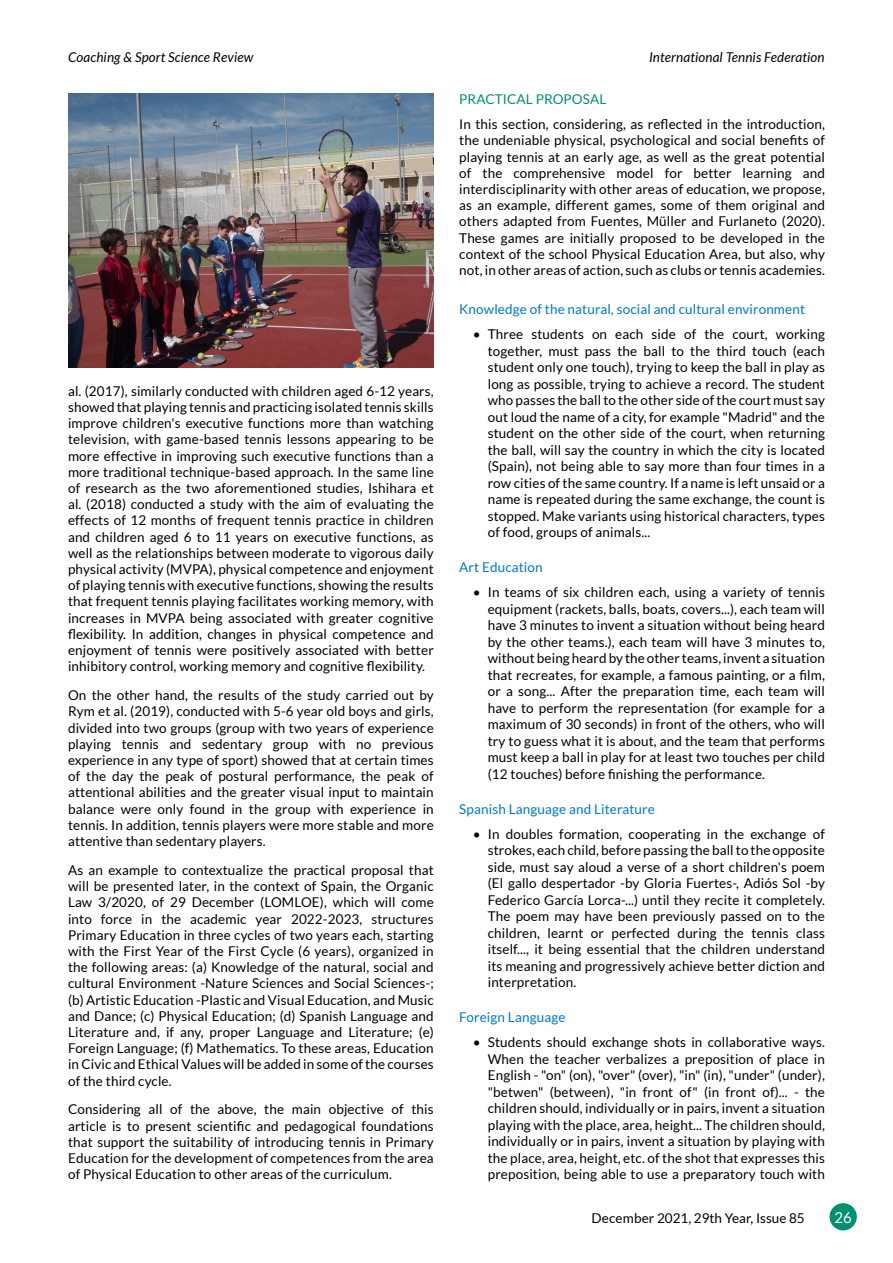
<style>
.page{position:relative;width:893px;height:1263px;background:#fff}
.page>*{position:absolute;margin:0;border:0;box-sizing:border-box;transform-origin:0 0}
.t1{font:15px "Lato";color:#fff}
.t2{font:13.5px/16.2px "Lato";letter-spacing:.01em;color:#000;text-align:justify}
.t3{font:13.5px "Lato";letter-spacing:.01em;color:#007ac3}
.t4{font:italic 13.5px "Lato";letter-spacing:.01em;color:#000}
.t5{font:13.5px "Lato";letter-spacing:.01em;color:#008f70}
</style>
<div class="page">
<div style="left:829px;top:1203px;width:28px;height:27px;background:#008f70;border-radius:50%"></div>
<img style="left:68px;top:94px;width:366px;height:274px">
<p class="t4" style="left:68px;top:50px;width:187px">Coaching &amp; Sport Science Review</p>
<p class="t4" style="left:649px;top:50px;width:177px">International Tennis Federation</p>
<p class="t2" style="left:68px;top:383px;width:367px">al. (2017), similarly conducted with children aged 6-12 years, showed that playing tennis and practicing isolated tennis skills improve children's executive functions more than watching television, with game-based tennis lessons appearing to be more effective in improving such executive functions than a more traditional technique-based approach. In the same line of research as the two aforementioned studies, Ishihara et al. (2018) conducted a study with the aim of evaluating the effects of 12 months of frequent tennis practice in children and children aged 6 to 11 years on executive functions, as well as the relationships between moderate to vigorous daily physical activity (MVPA), physical competence and enjoyment of playing tennis with executive functions, showing the results that frequent tennis playing facilitates working memory, with increases in MVPA being associated with greater cognitive flexibility. In addition, changes in physical competence and enjoyment of tennis were positively associated with better inhibitory control, working memory and cognitive flexibility.</p>
<p class="t2" style="left:68px;top:687px;width:367px">On the other hand, the results of the study carried out by Rym et al. (2019), conducted with 5-6 year old boys and girls, divided into two groups (group with two years of experience playing tennis and sedentary group with no previous experience in any type of sport) showed that at certain times of the day the peak of postural performance, the peak of attentional abilities and the greater visual input to maintain balance were only found in the group with experience in tennis. In addition, tennis players were more stable and more attentive than sedentary players.</p>
<p class="t2" style="left:68px;top:862px;width:367px">As an example to contextualize the practical proposal that will be presented later, in the context of Spain, the Organic Law 3/2020, of 29 December (LOMLOE), which will come into force in the academic year 2022-2023, structures Primary Education in three cycles of two years each, starting with the First Year of the First Cycle (6 years), organized in the following areas: (a) Knowledge of the natural, social and cultural Environment -Nature Sciences and Social Sciences-; (b) Artistic Education -Plastic and Visual Education, and Music and Dance; (c) Physical Education; (d) Spanish Language and Literature and, if any, proper Language and Literature; (e)<br>Foreign Language; (f) Mathematics. To these areas, Education in Civic and Ethical Values will be added in some of the courses of the third cycle.</p>
<p class="t2" style="left:68px;top:1101px;width:367px">Considering all of the above, the main objective of this article is to present scientific and pedagogical foundations that support the suitability of introducing tennis in Primary Education for the development of competences from the area of Physical Education to other areas of the curriculum.</p>
<p class="t5" style="left:459px;top:92px;width:149px">PRACTICAL PROPOSAL</p>
<p class="t2" style="left:459px;top:116px;width:367px">In this section, considering, as reflected in the introduction, the undeniable physical, psychological and social benefits of playing tennis at an early age, as well as the great potential of the comprehensive model for better learning and interdisciplinarity with other areas of education, we propose, as an example, different games, some of them original and others adapted from Fuentes, Müller and Furlaneto (2020).<br>These games are initially proposed to be developed in the context of the school Physical Education Area, but also, why not, in other areas of action, such as clubs or tennis academies.</p>
<p class="t3" style="left:459px;top:302px;width:347px">Knowledge of the natural, social and cultural environment</p>
<p class="t2" style="left:488px;top:326px;width:339px;text-indent:-15px">• Three students on each side of the court, working together, must pass the ball to the third touch (each student only one touch), trying to keep the ball in play as long as possible, trying to achieve a record. The student who passes the ball to the other side of the court must say out loud the name of a city, for example "Madrid" and the student on the other side of the court, when returning the ball, will say the country in which the city is located (Spain), not being able to say more than four times in a row cities of the same country. If a name is left unsaid or a name is repeated during the same exchange, the count is stopped. Make variants using historical characters, types of food, groups of animals...</p>
<p class="t3" style="left:459px;top:560px;width:85px">Art Education</p>
<p class="t2" style="left:488px;top:584px;width:339px;text-indent:-15px">• In teams of six children each, using a variety of tennis equipment (rackets, balls, boats, covers...), each team will have 3 minutes to invent a situation without being heard by the other teams.), each team will have 3 minutes to, without being heard by the other teams, invent a situation that recreates, for example, a famous painting, or a film, or a song... After the preparation time, each team will have to perform the representation (for example for a maximum of 30 seconds) in front of the others, who will try to guess what it is about, and the team that performs must keep a ball in play for at least two touches per child (12 touches) before finishing the performance.</p>
<p class="t3" style="left:459px;top:801px;width:197px">Spanish Language and Literature</p>
<p class="t2" style="left:488px;top:825px;width:339px;text-indent:-15px">• In doubles formation, cooperating in the exchange of strokes, each child, before passing the ball to the opposite side, must say aloud a verse of a short children's poem (El gallo despertador -by Gloria Fuertes-, Adiós Sol -by Federico García Lorca-...) until they recite it completely.<br>The poem may have been previously passed on to the children, learnt or perfected during the tennis class itself..., it being essential that the children understand its meaning and progressively achieve better diction and interpretation.</p>
<p class="t3" style="left:459px;top:1010px;width:108px">Foreign Language</p>
<p class="t2" style="left:488px;top:1034px;width:339px;text-indent:-15px">• Students should exchange shots in collaborative ways.<br>When the teacher verbalizes a preposition of place in English - "on" (on), "over" (over), "in" (in), "under" (under), "betwen" (between), "in front of" (in front of)... - the children should, individually or in pairs, invent a situation playing with the place, area, height... The children should, individually or in pairs, invent a situation by playing with the place, area, height, etc. of the shot that expresses this preposition, being able to use a preparatory touch with</p>
<p class="t2" style="left:592px;top:1209px;width:215px">December 2021, 29th Year, Issue 85</p>
<p class="t1" style="left:834px;top:1209px;width:19px">26</p>
</div>
